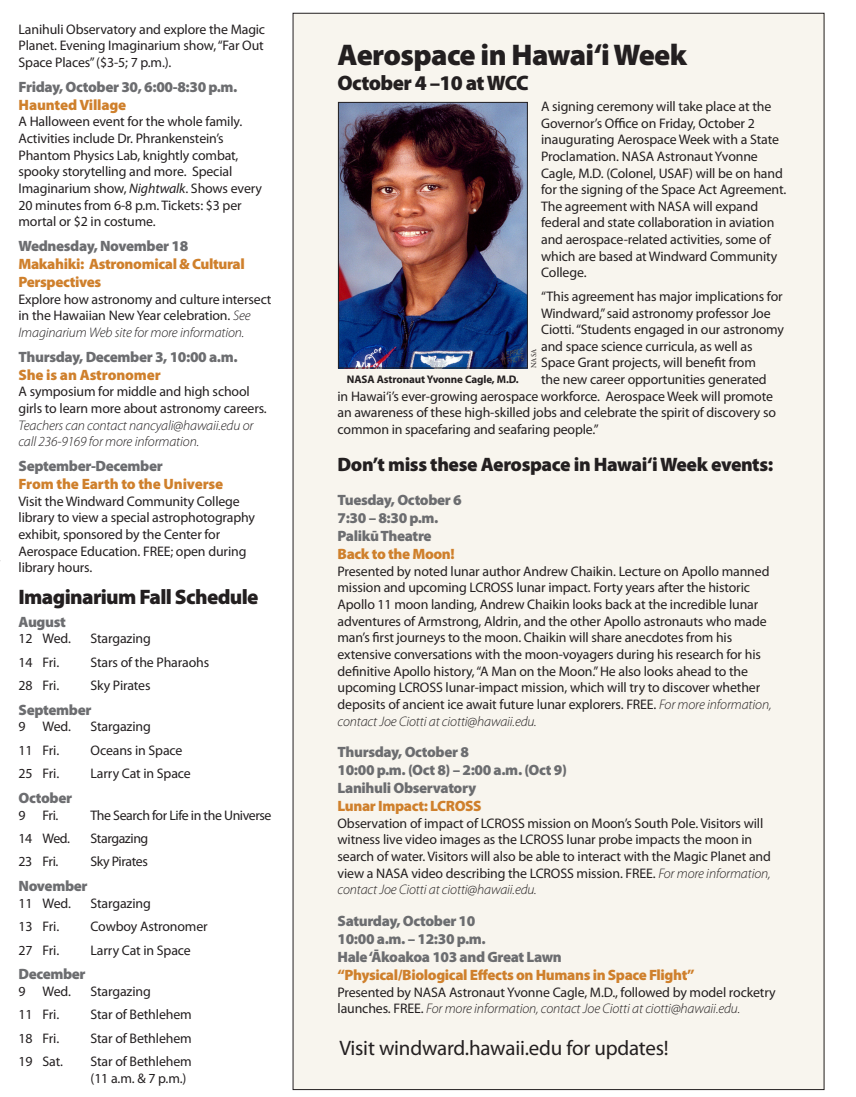
<style>
.page{position:relative;width:856px;height:1097px;background:#fff}
.page>*{position:absolute;margin:0;border:0;box-sizing:border-box;transform-origin:0 0}
.Calendar_Heasd{font:900 30px "Myriad Pro";letter-spacing:-.02em;color:#231f20}
.Calendar_Heasd-2{font:900 21px "Myriad Pro";letter-spacing:-.03em;color:#231f20}
.SIDEBAR_COPY{font:21px "Myriad Pro";letter-spacing:-.01em;color:#231f20}
.Calendar_Heasd-3{font:900 19.5px "Myriad Pro";letter-spacing:-.02em;color:#231f20}
.CALENDAR_DATE{font:900 15px "Myriad Pro";letter-spacing:-.025em;color:#6c6d70}
.Calendar_Item{font:900 15px/18px "Myriad Pro";letter-spacing:-.025em;color:#cf802c}
.Calendar_Description{font:13.8px/16.6px "Myriad Pro";letter-spacing:-.01em;color:#231f20}
.Calendar_Description-2{font:13.8px "Myriad Pro";letter-spacing:-.03em;color:#231f20}
.Calendar_Description-3{font:700 11.1px "Myriad Pro";letter-spacing:-.01em;color:#231f20}
.PhotoCredit{font:7.5px "Garamond Premr Pro";color:#231f20}
.s1{font-style:italic}
.s2{font-weight:300;font-style:italic}
</style>
<div class="page">
<div style="left:293px;top:13px;width:531px;height:1076px;background:#f8f5ee"></div>
<img style="left:340px;top:104px;width:186px;height:262px">
<div style="left:338px;top:102px;width:190px;height:266px;border:1px solid #231f20"></div>
<p class="Calendar_Description" style="left:19px;top:20px;width:248px;text-align:justify">Lanihuli Observatory and explore the Magic Planet. Evening Imaginarium show, “Far Out Space Places” ($3-5; 7 p.m.).</p>
<p class="CALENDAR_DATE" style="left:19px;top:77px;width:220px">Friday, October 30, 6:00-8:30 p.m.</p>
<p class="Calendar_Item" style="left:19px;top:95px;width:109px">Haunted Village</p>
<p class="Calendar_Description" style="left:19px;top:113px;width:245px">A Halloween event for the whole family.<br>Activities include Dr. Phrankenstein’s Phantom Physics Lab, knightly combat, spooky storytelling and more. Special Imaginarium show, <span class="s1">Nightwalk</span>. Shows every 20 minutes from 6-8 p.m. Tickets: $3 per mortal or $2 in costume.</p>
<p class="CALENDAR_DATE" style="left:19px;top:236px;width:171px">Wednesday, November 18</p>
<p class="Calendar_Item" style="left:19px;top:254px;width:228px">Makahiki: Astronomical &amp; Cultural<br>Perspectives</p>
<p class="Calendar_Description" style="left:19px;top:290px;width:254px">Explore how astronomy and culture intersect in the Hawaiian New Year celebration. <span class="s2">See<br>Imaginarium Web site for more information.</span></p>
<p class="CALENDAR_DATE" style="left:19px;top:347px;width:221px">Thursday, December 3, 10:00 a.m.</p>
<p class="Calendar_Item" style="left:19px;top:365px;width:144px">She is an Astronomer</p>
<p class="Calendar_Description" style="left:19px;top:383px;width:250px">A symposium for middle and high school girls to learn more about astronomy careers.<br><span class="s2">Teachers can contact nancyali@hawaii.edu or call 236-9169 for more information.</span></p>
<p class="CALENDAR_DATE" style="left:19px;top:456px;width:146px">September-December</p>
<p class="Calendar_Item" style="left:19px;top:474px;width:206px">From the Earth to the Universe</p>
<p class="Calendar_Description" style="left:19px;top:492px;width:238px">Visit the Windward Community College library to view a special astrophotography exhibit, sponsored by the Center for Aerospace Education. FREE; open during library hours.</p>
<p class="Calendar_Heasd-2" style="left:19px;top:583px;width:242px">Imaginarium Fall Schedule</p>
<p class="CALENDAR_DATE" style="left:19px;top:611px;width:49px">August</p>
<p class="Calendar_Description" style="left:19px;top:630px;width:54px">12 Wed.</p>
<p class="Calendar_Description" style="left:91px;top:630px;width:62px">Stargazing</p>
<p class="Calendar_Description" style="left:19px;top:653px;width:42px">14 Fri.</p>
<p class="Calendar_Description" style="left:91px;top:653px;width:120px">Stars of the Pharaohs</p>
<p class="Calendar_Description" style="left:19px;top:677px;width:42px">28 Fri.</p>
<p class="Calendar_Description" style="left:91px;top:677px;width:62px">Sky Pirates</p>
<p class="CALENDAR_DATE" style="left:19px;top:700px;width:74px">September</p>
<p class="Calendar_Description" style="left:19px;top:718px;width:54px">9 Wed.</p>
<p class="Calendar_Description" style="left:91px;top:718px;width:62px">Stargazing</p>
<p class="Calendar_Description" style="left:19px;top:742px;width:42px">11 Fri.</p>
<p class="Calendar_Description" style="left:91px;top:742px;width:93px">Oceans in Space</p>
<p class="Calendar_Description" style="left:19px;top:765px;width:42px">25 Fri.</p>
<p class="Calendar_Description" style="left:91px;top:765px;width:102px">Larry Cat in Space</p>
<p class="CALENDAR_DATE" style="left:19px;top:788px;width:55px">October</p>
<p class="Calendar_Description" style="left:19px;top:806px;width:41px">9 Fri.</p>
<p class="Calendar_Description-2" style="left:91px;top:806px;width:183px">The Search for Life in the Universe</p>
<p class="Calendar_Description" style="left:19px;top:830px;width:53px">14 Wed.</p>
<p class="Calendar_Description-2" style="left:91px;top:830px;width:59px">Stargazing</p>
<p class="Calendar_Description" style="left:19px;top:853px;width:41px">23 Fri.</p>
<p class="Calendar_Description-2" style="left:91px;top:853px;width:59px">Sky Pirates</p>
<p class="CALENDAR_DATE" style="left:19px;top:876px;width:71px">November</p>
<p class="Calendar_Description" style="left:19px;top:895px;width:54px">11 Wed.</p>
<p class="Calendar_Description" style="left:91px;top:895px;width:62px">Stargazing</p>
<p class="Calendar_Description" style="left:19px;top:918px;width:42px">13 Fri.</p>
<p class="Calendar_Description" style="left:91px;top:918px;width:119px">Cowboy Astronomer</p>
<p class="Calendar_Description" style="left:19px;top:941px;width:42px">27 Fri.</p>
<p class="Calendar_Description" style="left:91px;top:941px;width:102px">Larry Cat in Space</p>
<p class="CALENDAR_DATE" style="left:19px;top:964px;width:69px">December</p>
<p class="Calendar_Description" style="left:19px;top:983px;width:54px">9 Wed.</p>
<p class="Calendar_Description" style="left:91px;top:983px;width:62px">Stargazing</p>
<p class="Calendar_Description" style="left:19px;top:1006px;width:42px">11 Fri.</p>
<p class="Calendar_Description" style="left:91px;top:1006px;width:103px">Star of Bethlehem</p>
<p class="Calendar_Description" style="left:19px;top:1030px;width:42px">18 Fri.</p>
<p class="Calendar_Description" style="left:91px;top:1030px;width:103px">Star of Bethlehem</p>
<p class="Calendar_Description" style="left:19px;top:1053px;width:46px">19 Sat.</p>
<p class="Calendar_Description" style="left:91px;top:1053px;width:103px">Star of Bethlehem (11 a.m. &amp; 7 p.m.)</p>
<p class="Calendar_Heasd" style="left:338px;top:35px;width:351px">Aerospace in Hawai‘i Week</p>
<p class="Calendar_Heasd-2" style="left:338px;top:69px;width:193px">October 4 –10 at WCC</p>
<p class="Calendar_Description" style="left:541px;top:98px;width:247px">A signing ceremony will take place at the Governor’s Office on Friday, October 2 inaugurating Aerospace Week with a State Proclamation. NASA Astronaut Yvonne Cagle, M.D. (Colonel, USAF) will be on hand for the signing of the Space Act Agreement.<br>The agreement with NASA will expand federal and state collaboration in aviation and aerospace-related activities, some of which are based at Windward Community College.</p>
<p class="Calendar_Description" style="left:541px;top:288px;width:243px">“This agreement has major implications for</p>
<p class="Calendar_Description" style="left:541px;top:304px;width:231px">Windward,” said astronomy professor Joe</p>
<p class="Calendar_Description" style="left:541px;top:321px;width:244px">Ciotti. “Students engaged in our astronomy</p>
<p class="Calendar_Description" style="left:541px;top:338px;width:213px">and space science curricula, as well as</p>
<p class="Calendar_Description" style="left:541px;top:354px;width:216px">Space Grant projects, will benefit from</p>
<p class="Calendar_Description" style="left:541px;top:371px;width:227px">the new career opportunities generated</p>
<p class="Calendar_Description" style="left:338px;top:388px;width:437px">in Hawai‘i’s ever-growing aerospace workforce. Aerospace Week will promote</p>
<p class="Calendar_Description" style="left:338px;top:404px;width:440px">an awareness of these high-skilled jobs and celebrate the spirit of discovery so</p>
<p class="Calendar_Description" style="left:338px;top:421px;width:263px">common in spacefaring and seafaring people.”</p>
<p class="Calendar_Heasd-3" style="left:338px;top:451px;width:437px">Don’t miss these Aerospace in Hawai‘i Week events:</p>
<p class="CALENDAR_DATE" style="left:338px;top:490px;width:126px">Tuesday, October 6</p>
<p class="CALENDAR_DATE" style="left:338px;top:508px;width:102px">7:30 – 8:30 p.m.</p>
<p class="CALENDAR_DATE" style="left:338px;top:526px;width:96px">Palikū Theatre</p>
<p class="Calendar_Item" style="left:338px;top:544px;width:119px">Back to the Moon!</p>
<p class="Calendar_Description" style="left:338px;top:563px;width:436px">Presented by noted lunar author Andrew Chaikin. Lecture on Apollo manned mission and upcoming LCROSS lunar impact. Forty years after the historic Apollo 11 moon landing, Andrew Chaikin looks back at the incredible lunar adventures of Armstrong, Aldrin, and the other Apollo astronauts who made man’s first journeys to the moon. Chaikin will share anecdotes from his extensive conversations with the moon-voyagers during his research for his definitive Apollo history, “A Man on the Moon.” He also looks ahead to the upcoming LCROSS lunar-impact mission, which will try to discover whether deposits of ancient ice await future lunar explorers. FREE. <span class="s2">For more information, contact Joe Ciotti at ciotti@hawaii.edu.</span></p>
<p class="CALENDAR_DATE" style="left:338px;top:742px;width:133px">Thursday, October 8</p>
<p class="CALENDAR_DATE" style="left:338px;top:760px;width:231px">10:00 p.m. (Oct 8) – 2:00 a.m. (Oct 9)</p>
<p class="CALENDAR_DATE" style="left:338px;top:778px;width:140px">Lanihuli Observatory</p>
<p class="Calendar_Item" style="left:338px;top:796px;width:146px">Lunar Impact: LCROSS</p>
<p class="Calendar_Description" style="left:338px;top:815px;width:435px">Observation of impact of LCROSS mission on Moon’s South Pole. Visitors will witness live video images as the LCROSS lunar probe impacts the moon in search of water. Visitors will also be able to interact with the Magic Planet and view a NASA video describing the LCROSS mission. FREE. <span class="s2">For more information, contact Joe Ciotti at ciotti@hawaii.edu.</span></p>
<p class="CALENDAR_DATE" style="left:338px;top:911px;width:139px">Saturday, October 10</p>
<p class="CALENDAR_DATE" style="left:338px;top:929px;width:150px">10:00 a.m. – 12:30 p.m.</p>
<p class="CALENDAR_DATE" style="left:338px;top:947px;width:226px">Hale ‘Ākoakoa 103 and Great Lawn</p>
<p class="Calendar_Item" style="left:338px;top:965px;width:359px">“Physical/Biological Effects on Humans in Space Flight”</p>
<p class="Calendar_Description" style="left:338px;top:983px;width:440px">Presented by NASA Astronaut Yvonne Cagle, M.D., followed by model rocketry launches. FREE. <span class="s2">For more information, contact Joe Ciotti at ciotti@hawaii.edu.</span></p>
<p class="PhotoCredit" style="left:529px;top:368px;width:21px;rotate:-90deg">NASA</p>
<p class="Calendar_Description-3" style="left:347px;top:372px;width:173px">NASA Astronaut Yvonne Cagle, M.D.</p>
<p class="SIDEBAR_COPY" style="left:339px;top:1035px;width:331px">Visit windward.hawaii.edu for updates!</p>
</div>
